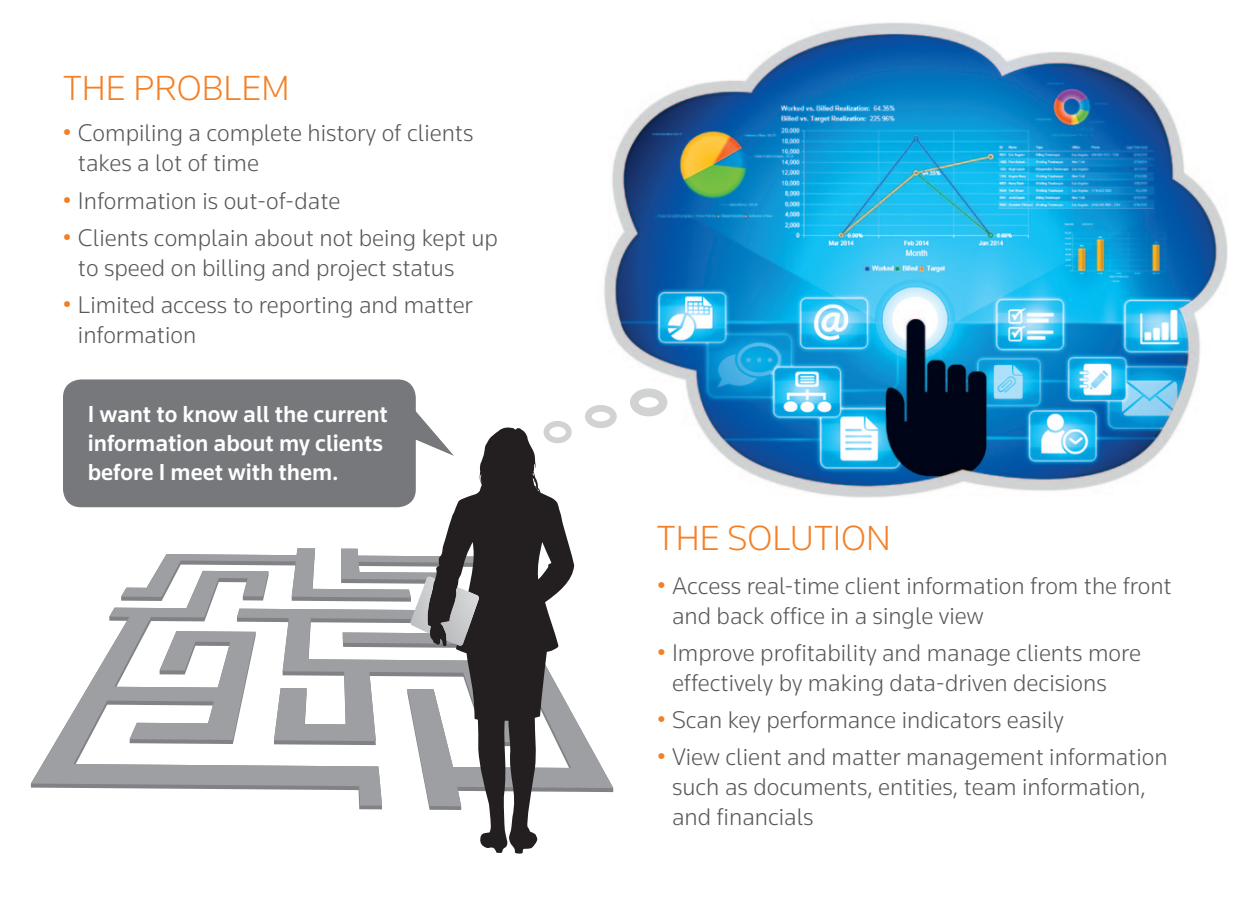
<style>
.page{position:relative;width:1260px;height:900px;background:#fff}
.page>*{position:absolute;margin:0;border:0;box-sizing:border-box;transform-origin:0 0}
.t1{font:300 36.25px "Knowledge";color:#f48026}
.t2{font:300 25px/30px "Knowledge";color:#57585a}
.t3{font:500 24px/28.8px "Knowledge";color:#fff}
.s1{color:#f48026}
</style>
<div class="page">
<img style="left:604px;top:22px;width:623px;height:476px">
<svg style="left:382px;top:634px;width:231px;height:162px"></svg>
<svg style="left:31px;top:607px;width:351px;height:199px"></svg>
<svg style="left:416px;top:411px;width:13px;height:34px"></svg>
<div style="left:63px;top:379px;width:353px;height:128px;background:#76787b;border-radius:18px"></div>
<svg style="left:630px;top:388px;width:37px;height:28px"></svg>
<svg style="left:585px;top:405px;width:32px;height:23px"></svg>
<svg style="left:546px;top:421px;width:23px;height:5px"></svg>
<svg style="left:427px;top:426px;width:147px;height:428px"></svg>
<svg style="left:121px;top:548px;width:314px;height:86px"></svg>
<svg style="left:441px;top:587px;width:38px;height:59px;background:#807f80"></svg>
<h1 class="t1" style="left:63px;top:66px;width:228px">THE PROBLEM</h1>
<p class="t2" style="left:78px;top:118px;width:397px;text-indent:-15px"><span class="s1">•</span> Compiling a complete history of clients takes a lot of time</p>
<p class="t2" style="left:63px;top:185px;width:279px"><span class="s1">•</span> Information is out-of-date</p>
<p class="t2" style="left:78px;top:222px;width:422px;text-indent:-15px"><span class="s1">•</span> Clients complain about not being kept up to speed on billing and project status</p>
<p class="t2" style="left:78px;top:289px;width:396px;text-indent:-15px"><span class="s1">•</span> Limited access to reporting and matter information</p>
<p class="t3" style="left:88px;top:399px;width:302px">I want to know all the current information about my clients before I meet with them.</p>
<h1 class="t1" style="left:657px;top:515px;width:236px">THE SOLUTION</h1>
<p class="t2" style="left:672px;top:570px;width:501px;text-indent:-15px"><span class="s1">•</span> Access real-time client information from the front and back office in a single view</p>
<p class="t2" style="left:672px;top:637px;width:471px;text-indent:-15px"><span class="s1">•</span> Improve profitability and manage clients more effectively by making data-driven decisions</p>
<p class="t2" style="left:657px;top:704px;width:408px"><span class="s1">•</span> Scan key performance indicators easily</p>
<p class="t2" style="left:672px;top:741px;width:497px;text-indent:-15px"><span class="s1">•</span> View client and matter management information such as documents, entities, team information, and financials</p>
</div>
